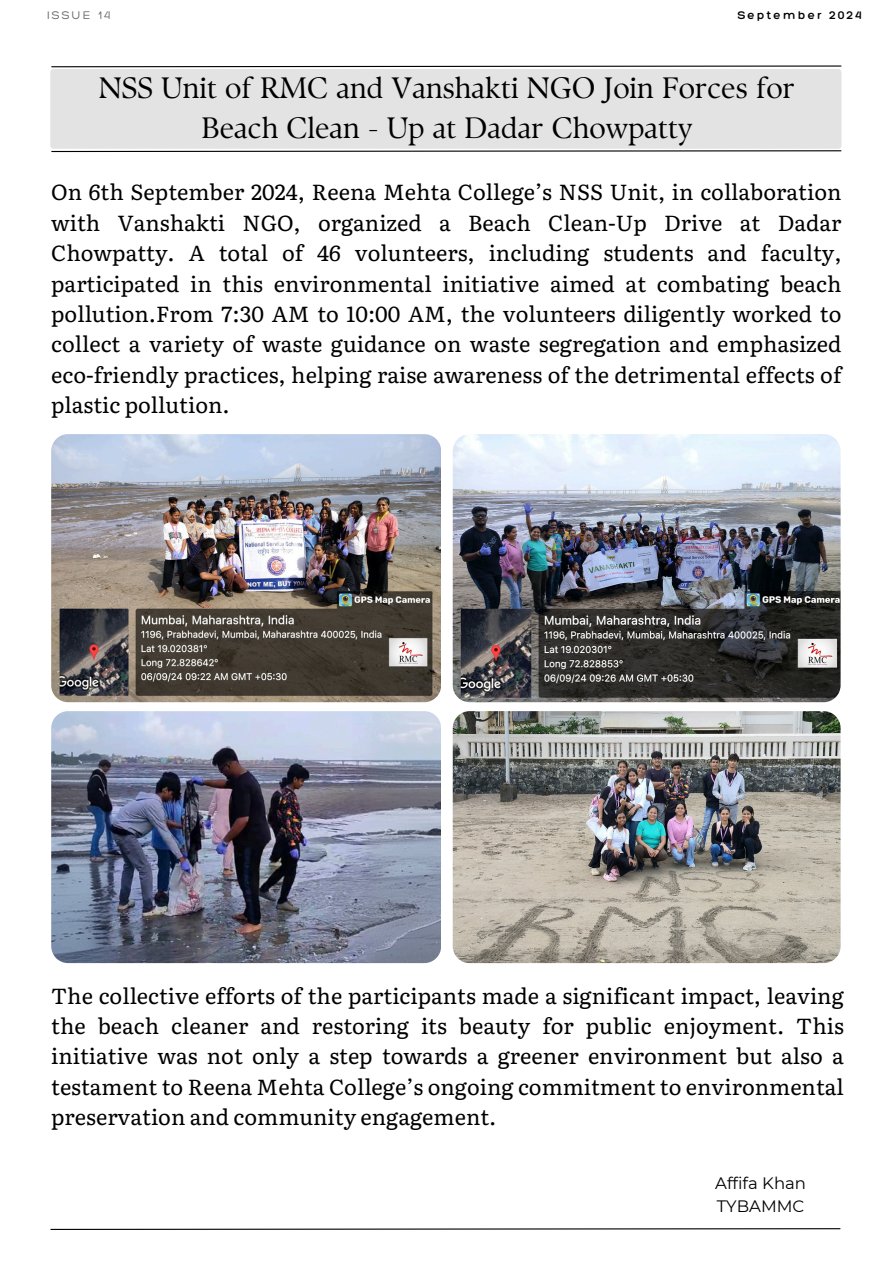
<style>
.page{position:relative;width:894px;height:1264px;background:#fff}
.page>*{position:absolute;margin:0;border:0;box-sizing:border-box;transform-origin:0 0}
.t1{font:29.4px/40.5px "TY Serif D";color:#000;text-align:center}
.t2{font:21.75px/30.3px "Literata";color:#000;text-align:justify}
.t3{font:16.5px/22.5px "Montserrat";color:#000}
.t4{font:300 12px "Hero";letter-spacing:.18em;color:#010101}
.t5{font:300 12px "Hero";letter-spacing:.18em;color:#666}
</style>
<div class="page">
<div style="left:50px;top:69px;width:791px;height:80px;background:#e3e3e3;border-radius:3px"></div>
<svg style="left:51px;top:150px;width:790px;height:3px"></svg>
<svg style="left:51px;top:65px;width:790px;height:3px"></svg>
<svg style="left:50px;top:1228px;width:790px;height:2px"></svg>
<img style="left:452px;top:711px;width:387px;height:252px">
<img style="left:452px;top:434px;width:387px;height:268px">
<img style="left:51px;top:434px;width:389px;height:268px">
<img style="left:51px;top:711px;width:389px;height:252px;border-radius:17px">
<p class="t5" style="left:47px;top:7px;width:65px">ISSUE 14</p>
<p class="t4" style="left:737px;top:7px;width:125px">September 2024</p>
<p class="t1" style="left:99px;top:67px;width:697px">NSS Unit of RMC and Vanshakti NGO Join Forces for<br>Beach Clean - Up at Dadar Chowpatty</p>
<p class="t2" style="left:51px;top:176px;width:791px">On 6th September 2024, Reena Mehta College’s NSS Unit, in collaboration with Vanshakti NGO, organized a Beach Clean-Up Drive at Dadar Chowpatty. A total of 46 volunteers, including students and faculty, participated in this environmental initiative aimed at combating beach pollution.From 7:30 AM to 10:00 AM, the volunteers diligently worked to collect a variety of waste guidance on waste segregation and emphasized eco-friendly practices, helping raise awareness of the detrimental effects of plastic pollution.</p>
<h2 class="t2" style="left:51px;top:979px;width:793px">The collective efforts of the participants made a significant impact, leaving the beach cleaner and restoring its beauty for public enjoyment. This initiative was not only a step towards a greener environment but also a testament to Reena Mehta College’s ongoing commitment to environmental preservation and community engagement.</h2>
<h3 class="t3" style="left:715px;top:1172px;width:92px">Affifa Khan<br>TYBAMMC</h3>
</div>
